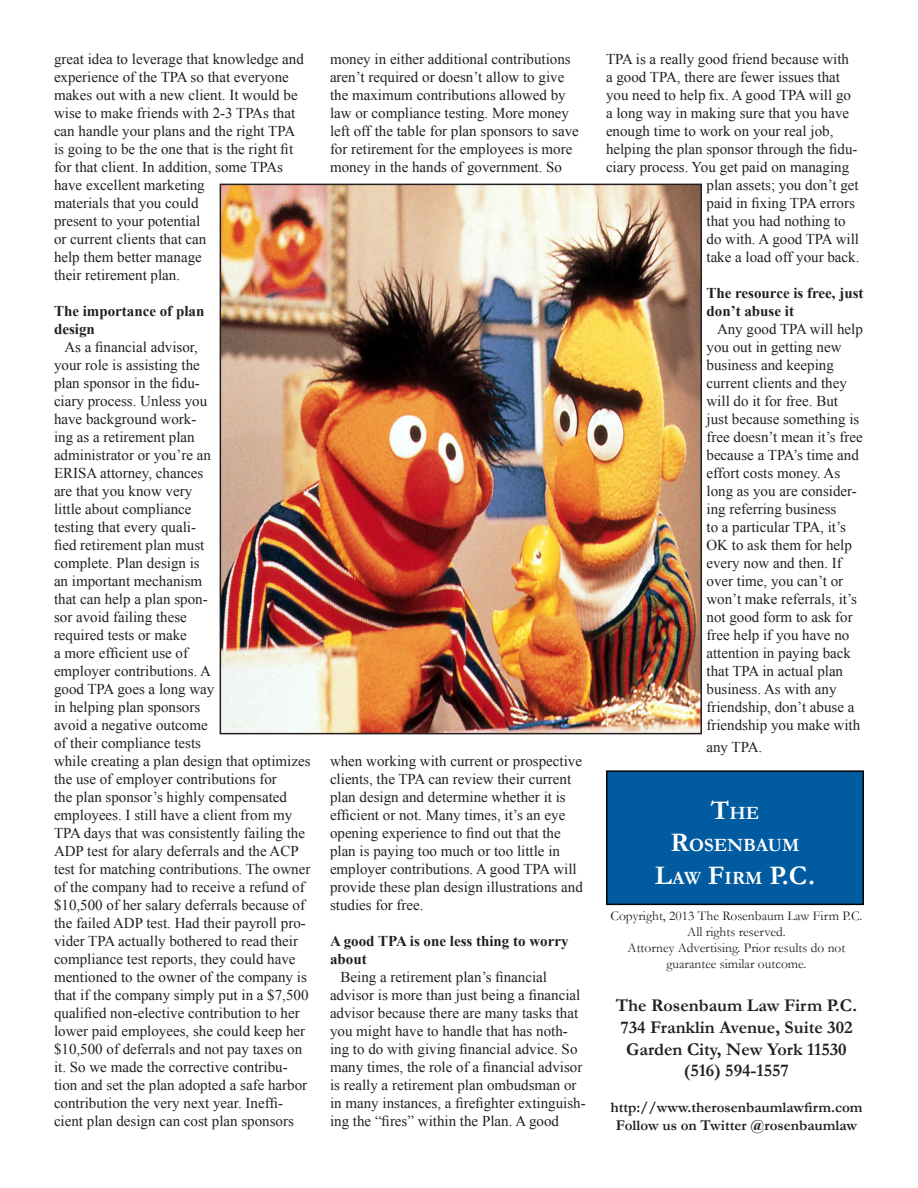
<style>
.page{position:relative;width:918px;height:1188px;background:#fff}
.page>*{position:absolute;margin:0;border:0;box-sizing:border-box;transform-origin:0 0}
.t1{font:700 27px "Garamond";color:#fff}
.t2{font:700 18.9px "Garamond";color:#fff}
.t3{font:700 18px "Garamond";color:#231f20}
.t4{font:15px/18px "Times New Roman";color:#231f20}
.t5{font:700 15px/18px "Times New Roman";color:#231f20}
.t6{font:700 15px "Garamond";color:#231f20}
.t7{font:13.5px/16.2px "Garamond";color:#231f20;text-align:center}
.s1{font-size:27px}
.s2{font-size:18.9px}
</style>
<div class="page">
<div style="left:607px;top:771px;width:256px;height:133px;background:#015ba0"></div>
<div style="left:606px;top:770px;width:258px;height:135px;border:2px solid #000400"></div>
<img style="left:223px;top:187px;width:476px;height:544px">
<div style="left:220px;top:184px;width:482px;height:550px;border:2px solid #231f20"></div>
<p class="t4" style="left:54px;top:50px;width:251px">great idea to leverage that knowledge and experience of the TPA so that everyone makes out with a new client. It would be wise to make friends with 2-3 TPAs that can handle your plans and the right TPA is going to be the one that is the right fit for that client. In addition, some TPAs have excellent marketing<br>materials that you could<br>present to your potential<br>or current clients that can<br>help them better manage<br>their retirement plan.</p>
<p class="t5" style="left:54px;top:302px;width:152px">The importance of plan design</p>
<p class="t4" style="left:54px;top:338px;width:258px;text-indent:10px">As a financial advisor,<br>your role is assisting the<br>plan sponsor in the fidu-<br>ciary process. Unless you<br>have background work-<br>ing as a retirement plan<br>administrator or you’re an<br>ERISA attorney, chances<br>are that you know very<br>little about compliance<br>testing that every quali-<br>fied retirement plan must<br>complete. Plan design is<br>an important mechanism<br>that can help a plan spon-<br>sor avoid failing these<br>required tests or make<br>a more efficient use of<br>employer contributions. A<br>good TPA goes a long way<br>in helping plan sponsors<br>avoid a negative outcome<br>of their compliance tests<br>while creating a plan design that optimizes the use of employer contributions for<br>the plan sponsor’s highly compensated employees. I still have a client from my<br>TPA days that was consistently failing the<br>ADP test for alary deferrals and the ACP test for matching contributions. The owner of the company had to receive a refund of $10,500 of her salary deferrals because of the failed ADP test. Had their payroll pro&shy;vider TPA actually bothered to read their compliance test reports, they could have mentioned to the owner of the company is that if the company simply put in a $7,500 qualified non-elective contribution to her lower paid employees, she could keep her $10,500 of deferrals and not pay taxes on it. So we made the corrective contribu&shy;tion and set the plan adopted a safe harbor contribution the very next year. Ineffi&shy;cient plan design can cost plan sponsors</p>
<p class="t4" style="left:330px;top:50px;width:250px">money in either additional contributions aren’t required or doesn’t allow to give the maximum contributions allowed by law or compliance testing. More money left off the table for plan sponsors to save for retirement for the employees is more money in the hands of government. So</p>
<p class="t4" style="left:330px;top:752px;width:254px">when working with current or prospective clients, the TPA can review their current plan design and determine whether it is efficient or not. Many times, it’s an eye opening experience to find out that the plan is paying too much or too little in employer contributions. A good TPA will provide these plan design illustrations and studies for free.</p>
<p class="t5" style="left:330px;top:932px;width:240px">A good TPA is one less thing to worry about</p>
<p class="t4" style="left:330px;top:968px;width:257px;text-indent:10px">Being a retirement plan’s financial advisor is more than just being a financial advisor because there are many tasks that you might have to handle that has noth&shy;ing to do with giving financial advice. So many times, the role of a financial advisor is really a retirement plan ombudsman or in many instances, a firefighter extinguish&shy;ing the “fires” within the Plan. A good</p>
<p class="t4" style="left:606px;top:50px;width:245px">TPA is a really good friend because with</p>
<p class="t4" style="left:606px;top:68px;width:236px">a good TPA, there are fewer issues that</p>
<p class="t4" style="left:606px;top:86px;width:247px">you need to help fix. A good TPA will go</p>
<p class="t4" style="left:606px;top:104px;width:245px">a long way in making sure that you have</p>
<p class="t4" style="left:606px;top:122px;width:229px">enough time to work on your real job,</p>
<p class="t4" style="left:606px;top:140px;width:253px">helping the plan sponsor through the fidu-</p>
<p class="t4" style="left:606px;top:158px;width:245px">ciary process. You get paid on managing</p>
<p class="t4" style="left:706px;top:176px;width:154px">plan assets; you don’t get</p>
<p class="t4" style="left:706px;top:194px;width:150px">paid in fixing TPA errors</p>
<p class="t4" style="left:706px;top:212px;width:141px">that you had nothing to</p>
<p class="t4" style="left:706px;top:230px;width:154px">do with. A good TPA will</p>
<p class="t4" style="left:706px;top:248px;width:154px">take a load off your back.</p>
<p class="t5" style="left:706px;top:284px;width:159px">The resource is free, just don’t abuse it</p>
<p class="t4" style="left:706px;top:320px;width:158px;text-indent:10px">Any good TPA will help you out in getting new business and keeping current clients and they will do it for free. But just because something is free doesn’t mean it’s free because a TPA’s time and effort costs money. As long as you are consider&shy;ing referring business<br>to a particular TPA, it’s<br>OK to ask them for help every now and then. If over time, you can’t or won’t make referrals, it’s not good form to ask for free help if you have no attention in paying back that TPA in actual plan business. As with any friendship, don’t abuse a friendship you make with</p>
<p class="t4" style="left:706px;top:738px;width:57px">any TPA.</p>
<p class="t2" style="left:711px;top:800px;width:50px"><span class="s1">T</span>HE</p>
<p class="t2" style="left:670px;top:833px;width:131px"><span class="s1">R</span>OSENBAUM</p>
<p class="t1" style="left:655px;top:857px;width:162px">L<span class="s2">AW</span> F<span class="s2">IRM</span> P.C.</p>
<p class="t7" style="left:611px;top:907px;width:253px">Copyright, 2013 The Rosenbaum Law Firm P.C.<br>All rights reserved.</p>
<p class="t7" style="left:628px;top:939px;width:219px">Attorney Advertising. Prior results do not</p>
<p class="t7" style="left:666px;top:956px;width:142px">guarantee similar outcome.</p>
<p class="t3" style="left:616px;top:993px;width:243px">The Rosenbaum Law Firm P.C.</p>
<p class="t3" style="left:620px;top:1015px;width:234px">734 Franklin Avenue, Suite 302</p>
<p class="t3" style="left:626px;top:1037px;width:222px">Garden City, New York 11530</p>
<p class="t3" style="left:684px;top:1058px;width:107px">(516) 594-1557</p>
<p class="t6" style="left:610px;top:1097px;width:254px">http://www.therosenbaumlawfirm.com</p>
<p class="t6" style="left:616px;top:1115px;width:243px">Follow us on Twitter @rosenbaumlaw</p>
</div>
